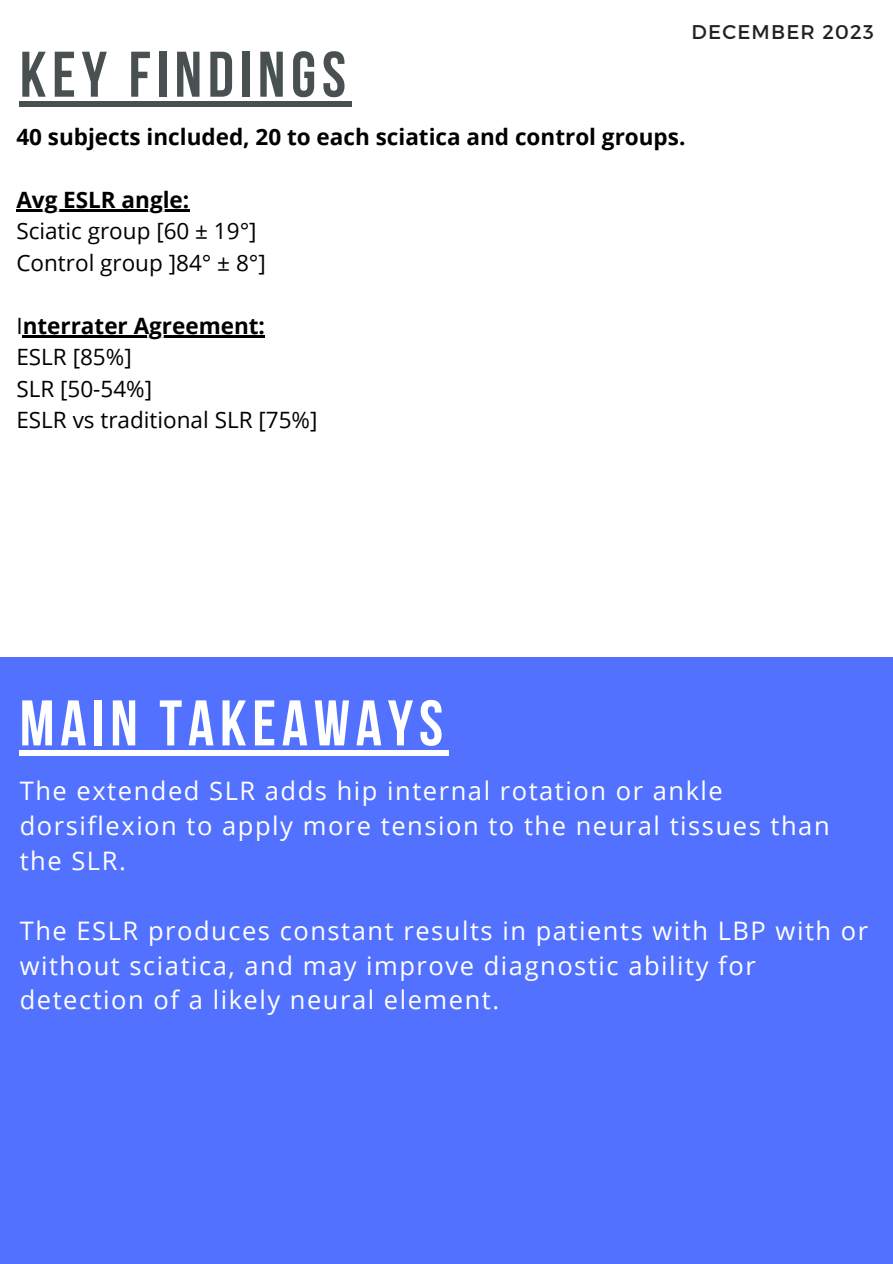
<style>
.page{position:relative;width:893px;height:1264px;background:#fff}
.page>*{position:absolute;margin:0;border:0;box-sizing:border-box;transform-origin:0 0}
.t1{font:700 64.35px "Bebas Neue";letter-spacing:.09em;color:#fff}
.t2{font:700 64.35px "Bebas Neue";letter-spacing:.09em;color:#495052}
.t3{font:25.5px/34.8px "Open Sans";letter-spacing:.06em;color:#fff}
.t4{font:700 22.5px "Open Sans";color:#000}
.t5{font:22.5px "Open Sans";color:#000}
.t6{font:19.8px "Montserrat";letter-spacing:.06em;color:#222}
.s1{font-weight:400}
</style>
<div class="page">
<div style="left:0;top:658px;width:892px;height:605px;background:#5271ff"></div>
<div style="left:20px;top:101px;width:332px;height:6px;background:#495052"></div>
<hr style="left:16px;top:209px;width:173px;height:2px;background:#000">
<hr style="left:23px;top:335px;width:242px;height:2px;background:#000">
<div style="left:20px;top:749px;width:429px;height:6px;background:#fff"></div>
<p class="t2" style="left:20px;top:48px;width:328px">KEY FINDINGS</p>
<p class="t4" style="left:16px;top:121px;width:670px">40 subjects included, 20 to each sciatica and control groups.</p>
<p class="t6" style="left:691px;top:19px;width:184px">DECEMBER 2023</p>
<p class="t4" style="left:16px;top:184px;width:174px">Avg ESLR angle:</p>
<p class="t5" style="left:16px;top:215px;width:242px">Sciatic group [60 ± 19°]</p>
<p class="t5" style="left:16px;top:247px;width:251px">Control group ]84° ± 8°]</p>
<p class="t4" style="left:16px;top:310px;width:250px"><span class="s1">I</span>nterrater Agreement:</p>
<p class="t5" style="left:16px;top:341px;width:117px">ESLR [85%]</p>
<p class="t5" style="left:16px;top:373px;width:137px">SLR [50-54%]</p>
<p class="t5" style="left:16px;top:404px;width:302px">ESLR vs traditional SLR [75%]</p>
<p class="t1" style="left:20px;top:697px;width:425px">MAIN TAKEAWAYS</p>
<p class="t3" style="left:20px;top:772px;width:811px">The extended SLR adds hip internal rotation or ankle dorsiflexion to apply more tension to the neural tissues than the SLR.</p>
<p class="t3" style="left:20px;top:912px;width:849px">The ESLR produces constant results in patients with LBP with or without sciatica, and may improve diagnostic ability for detection of a likely neural element.</p>
</div>
